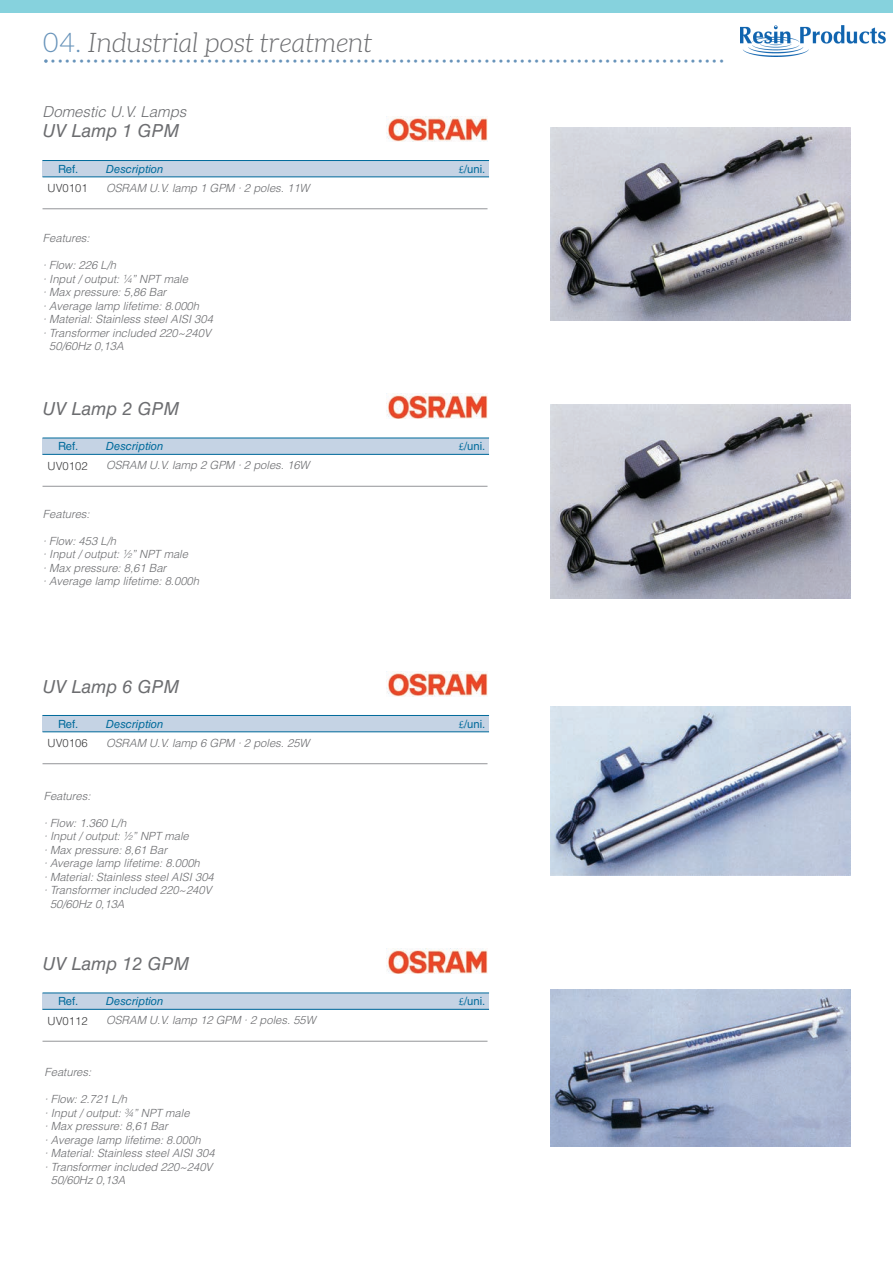
<style>
.page{position:relative;width:893px;height:1263px;background:#fff}
.page>*{position:absolute;margin:0;border:0;box-sizing:border-box;transform-origin:0 0}
.t1{font:300 30px "Aleo";color:#6793ba}
.t2{font:italic 300 27px "Aleo";color:#6c6d70}
.t3{font:italic 18px "Helvetica LT Std";color:#6c6d70}
.t4{font:italic 300 15px "Helvetica LT Std";color:#6c6d70}
.t5{font:italic 300 11.25px/13.5px "Helvetica LT Std";color:#6c6d70}
.t6{font:italic 11.25px "Helvetica LT Std";color:#006a9b}
.t7{font:11.25px "Helvetica LT Std";color:#006a9b}
.t8{font:300 11.25px "Helvetica LT Std";color:#3e3e3f}
.s1{font-style:normal;color:#6793ba}
.s2{font-family:"Minion Pro"}
</style>
<div class="page">
<div style="left:0;top:0;width:893px;height:13px;background:#86d2dd"></div>
<hr style="left:43px;top:208px;width:444px;height:1px;background:#939598">
<hr style="left:43px;top:486px;width:444px;height:1px;background:#939598">
<hr style="left:43px;top:763px;width:444px;height:1px;background:#939598">
<hr style="left:43px;top:1041px;width:444px;height:1px;background:#939598">
<div style="left:43px;top:161px;width:446px;height:16px;background:#c5d3e4"></div>
<div style="left:43px;top:438px;width:446px;height:16px;background:#c5d3e4"></div>
<div style="left:43px;top:715px;width:446px;height:17px;background:#c5d3e4"></div>
<div style="left:43px;top:993px;width:446px;height:16px;background:#c5d3e4"></div>
<hr style="left:43px;top:160px;width:446px;height:1px;background:#006a9b">
<hr style="left:43px;top:438px;width:446px;height:1px;background:#006a9b">
<hr style="left:43px;top:715px;width:446px;height:1px;background:#006a9b">
<hr style="left:43px;top:992px;width:446px;height:1px;background:#006a9b">
<hr style="left:43px;top:176px;width:446px;height:1px;background:#006a9b">
<hr style="left:43px;top:454px;width:446px;height:1px;background:#006a9b">
<hr style="left:43px;top:731px;width:446px;height:1px;background:#006a9b">
<hr style="left:43px;top:1009px;width:446px;height:1px;background:#006a9b">
<img style="left:550px;top:127px;width:301px;height:194px">
<img style="left:550px;top:405px;width:301px;height:193px">
<img style="left:386px;top:116px;width:101px;height:25px">
<img style="left:386px;top:394px;width:101px;height:25px">
<img style="left:386px;top:671px;width:101px;height:25px">
<img style="left:386px;top:949px;width:101px;height:25px">
<img style="left:550px;top:989px;width:301px;height:157px">
<img style="left:550px;top:707px;width:301px;height:169px">
<img style="left:740px;top:26px;width:145px;height:30px">
<h2 class="t2" style="left:43px;top:28px;width:331px"><span class="s1">04.</span> Industrial post treatment</h2>
<h1 class="t1" style="left:43px;top:43px;width:684px">································································································</h1>
<h3 class="t4" style="left:43px;top:103px;width:145px">Domestic U.V. Lamps</h3>
<h3 class="t3" style="left:43px;top:120px;width:139px">UV Lamp 1 GPM</h3>
<p class="t7" style="left:58px;top:162px;width:22px">Ref.</p>
<p class="t8" style="left:48px;top:181px;width:42px">UV0101</p>
<p class="t6" style="left:106px;top:162px;width:59px">Description</p>
<p class="t5" style="left:106px;top:181px;width:205px">OSRAM U.V. lamp 1 GPM · 2 poles. 11W</p>
<p class="t5" style="left:43px;top:232px;width:48px">Features:</p>
<p class="t5" style="left:43px;top:259px;width:75px">· Flow: 226 L/h</p>
<p class="t5" style="left:43px;top:272px;width:147px">· Input / output: ¼” NPT male</p>
<p class="t5" style="left:43px;top:286px;width:125px">· Max pressure: 5,86 Bar</p>
<p class="t5" style="left:43px;top:299px;width:158px">· Average lamp lifetime: 8.000h</p>
<p class="t5" style="left:43px;top:313px;width:172px">· Material: Stainless steel AISI 304</p>
<p class="t5" style="left:43px;top:326px;width:169px">· Transformer included 220~240V</p>
<p class="t5" style="left:49px;top:340px;width:76px">50/60Hz 0,13A</p>
<h3 class="t3" style="left:43px;top:399px;width:139px">UV Lamp 2 GPM</h3>
<p class="t7" style="left:58px;top:440px;width:22px">Ref.</p>
<p class="t8" style="left:48px;top:458px;width:42px">UV0102</p>
<p class="t6" style="left:106px;top:440px;width:59px">Description</p>
<p class="t5" style="left:106px;top:459px;width:205px">OSRAM U.V. lamp 2 GPM · 2 poles. 16W</p>
<p class="t5" style="left:43px;top:507px;width:48px">Features:</p>
<p class="t5" style="left:43px;top:534px;width:158px">· Flow: 453 L/h<br>· Input / output: ½” NPT male<br>· Max pressure: 8,61 Bar<br>· Average lamp lifetime: 8.000h</p>
<h3 class="t3" style="left:43px;top:676px;width:139px">UV Lamp 6 GPM</h3>
<p class="t7" style="left:58px;top:717px;width:22px">Ref.</p>
<p class="t8" style="left:48px;top:736px;width:42px">UV0106</p>
<p class="t6" style="left:106px;top:717px;width:59px">Description</p>
<p class="t5" style="left:106px;top:736px;width:205px">OSRAM U.V. lamp 6 GPM · 2 poles. 25W</p>
<p class="t5" style="left:44px;top:789px;width:48px">Features:</p>
<p class="t5" style="left:44px;top:816px;width:84px">· Flow: 1.360 L/h</p>
<p class="t5" style="left:44px;top:829px;width:147px">· Input / output: ½” NPT male</p>
<p class="t5" style="left:44px;top:843px;width:125px">· Max pressure: 8,61 Bar</p>
<p class="t5" style="left:44px;top:856px;width:158px">· Average lamp lifetime: 8.000h</p>
<p class="t5" style="left:44px;top:870px;width:172px">· Material: Stainless steel AISI 304</p>
<p class="t5" style="left:44px;top:883px;width:169px">· Transformer included 220~240V</p>
<p class="t5" style="left:50px;top:897px;width:76px">50/60Hz 0,13A</p>
<h3 class="t3" style="left:43px;top:953px;width:149px">UV Lamp 12 GPM</h3>
<p class="t7" style="left:58px;top:995px;width:22px">Ref.</p>
<p class="t8" style="left:48px;top:1013px;width:42px">UV0112</p>
<p class="t6" style="left:106px;top:995px;width:59px">Description</p>
<p class="t5" style="left:106px;top:1013px;width:211px">OSRAM U.V. lamp 12 GPM · 2 poles. 55W</p>
<p class="t5" style="left:45px;top:1066px;width:48px">Features:</p>
<p class="t5" style="left:45px;top:1093px;width:84px">· Flow: 2.721 L/h</p>
<p class="t5" style="left:45px;top:1106px;width:147px">· Input / output: ¾” NPT male</p>
<p class="t5" style="left:45px;top:1120px;width:125px">· Max pressure: 8,61 Bar</p>
<p class="t5" style="left:45px;top:1133px;width:158px">· Average lamp lifetime: 8.000h</p>
<p class="t5" style="left:45px;top:1147px;width:172px">· Material: Stainless steel AISI 304</p>
<p class="t5" style="left:45px;top:1160px;width:169px">· Transformer included 220~240V</p>
<p class="t5" style="left:51px;top:1174px;width:76px">50/60Hz 0,13A</p>
<p class="t7" style="left:459px;top:162px;width:28px"><span class="s2">£</span>/uni.</p>
<p class="t7" style="left:459px;top:440px;width:28px"><span class="s2">£</span>/uni.</p>
<p class="t7" style="left:459px;top:717px;width:28px"><span class="s2">£</span>/uni.</p>
<p class="t7" style="left:459px;top:995px;width:28px"><span class="s2">£</span>/uni.</p>
</div>
